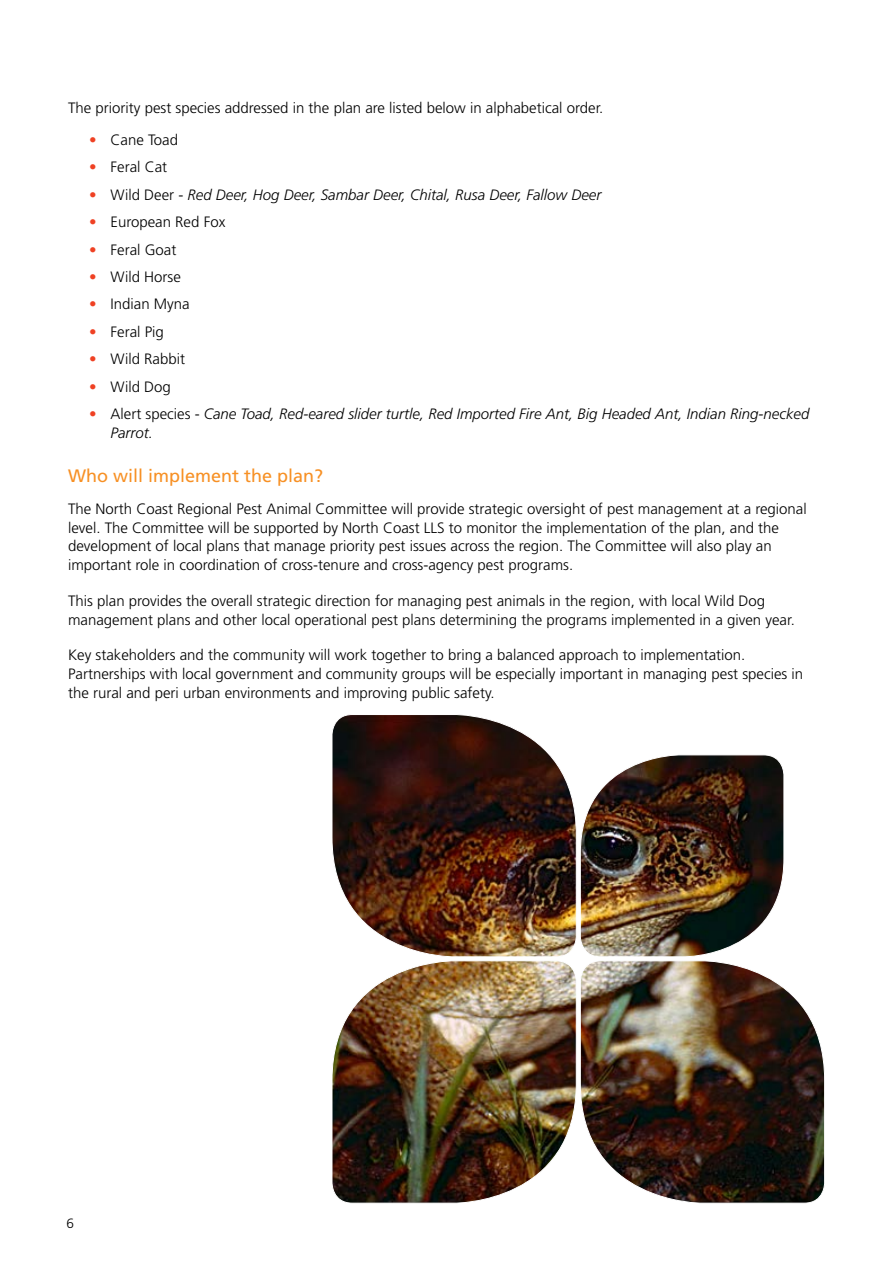
<style>
.page{position:relative;width:893px;height:1263px;background:#fff}
.page>*{position:absolute;margin:0;border:0;box-sizing:border-box;transform-origin:0 0}
.Heading_3{font:18px "Frutiger LT Std";color:#f79024}
.Normal_pest{font:300 15px/18.8px "Frutiger LT Std";color:#000}
.t1{font:italic 300 15px/18.9px "Frutiger LT Std";color:#000}
.t2{font:300 13.5px "Frutiger LT Std";color:#000}
.s1{color:#ef4123}
.s2{font-style:normal;color:#ef4123}
.s3{font-style:normal}
</style>
<div class="page">
<img style="left:332px;top:714px;width:493px;height:490px">
<p class="Normal_pest" style="left:68px;top:99px;width:537px">The priority pest species addressed in the plan are listed below in alphabetical order.</p>
<p class="Normal_pest" style="left:89px;top:131px;width:90px"><span class="s1">•</span> Cane Toad</p>
<p class="Normal_pest" style="left:89px;top:158px;width:79px"><span class="s1">•</span> Feral Cat</p>
<p class="t1" style="left:89px;top:185px;width:514px"><span class="s2">•</span> <span class="s3">Wild Deer -</span> Red Deer, Hog Deer, Sambar Deer, Chital, Rusa Deer, Fallow Deer</p>
<p class="Normal_pest" style="left:89px;top:213px;width:138px"><span class="s1">•</span> European Red Fox</p>
<p class="Normal_pest" style="left:89px;top:240px;width:89px"><span class="s1">•</span> Feral Goat</p>
<p class="Normal_pest" style="left:89px;top:268px;width:93px"><span class="s1">•</span> Wild Horse</p>
<p class="Normal_pest" style="left:89px;top:295px;width:102px"><span class="s1">•</span> Indian Myna</p>
<p class="Normal_pest" style="left:89px;top:322px;width:76px"><span class="s1">•</span> Feral Pig</p>
<p class="Normal_pest" style="left:89px;top:350px;width:97px"><span class="s1">•</span> Wild Rabbit</p>
<p class="Normal_pest" style="left:89px;top:377px;width:83px"><span class="s1">•</span> Wild Dog</p>
<p class="t1" style="left:111px;top:405px;width:700px;text-indent:-21px"><span class="s2">•</span> <span class="s3">Alert species -</span> Cane Toad, Red-eared slider turtle, Red Imported Fire Ant, Big Headed Ant, Indian Ring-necked<br>Parrot.</p>
<p class="Heading_3" style="left:68px;top:465px;width:257px">Who will implement the plan?</p>
<p class="Normal_pest" style="left:68px;top:499px;width:740px">The North Coast Regional Pest Animal Committee will provide strategic oversight of pest management at a regional level. The Committee will be supported by North Coast LLS to monitor the implementation of the plan, and the development of local plans that manage priority pest issues across the region. The Committee will also play an important role in coordination of cross-tenure and cross-agency pest programs.</p>
<p class="Normal_pest" style="left:68px;top:591px;width:728px">This plan provides the overall strategic direction for managing pest animals in the region, with local Wild Dog management plans and other local operational pest plans determining the programs implemented in a given year.</p>
<p class="Normal_pest" style="left:68px;top:646px;width:737px">Key stakeholders and the community will work together to bring a balanced approach to implementation.<br>Partnerships with local government and community groups will be especially important in managing pest species in the rural and peri urban environments and improving public safety.</p>
<p class="t2" style="left:66px;top:1216px;width:9px">6</p>
</div>
